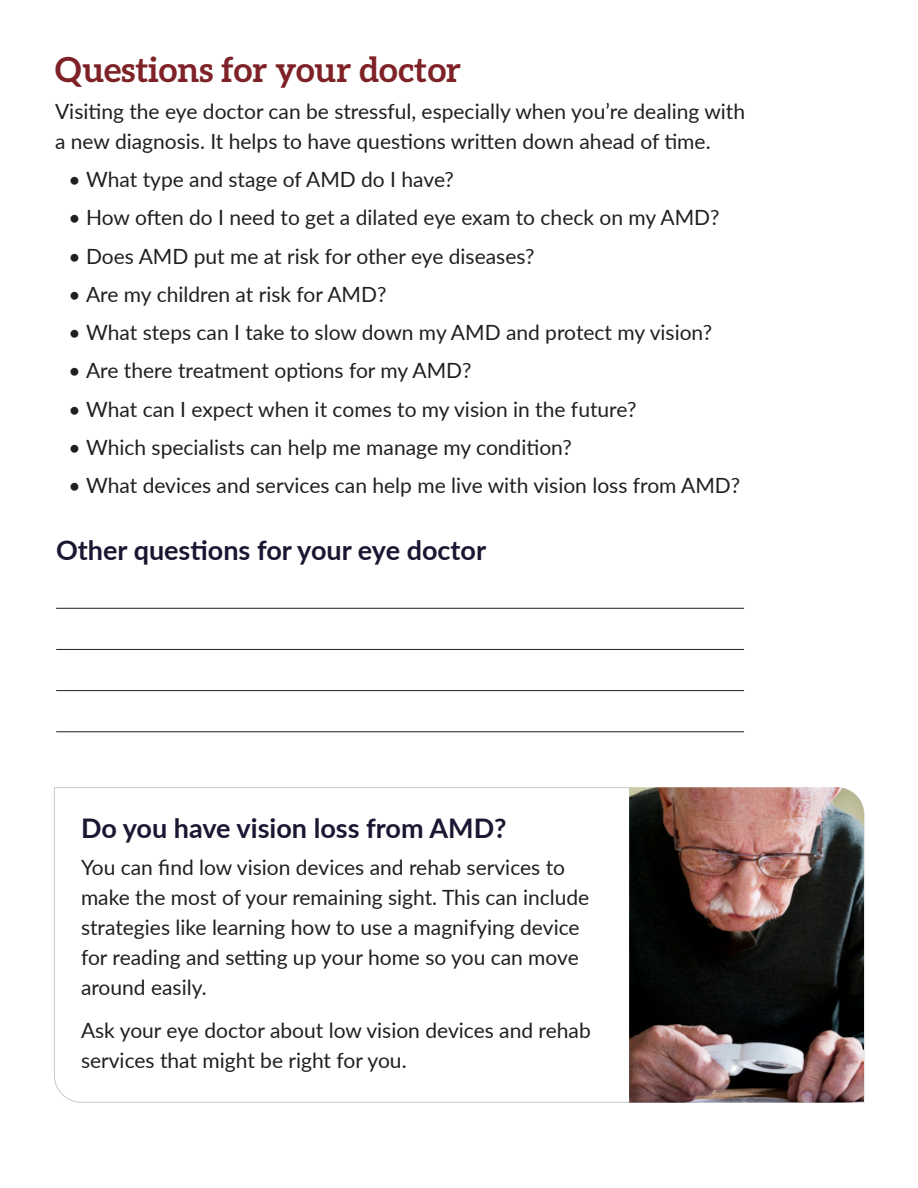
<style>
.page{position:relative;width:918px;height:1188px;background:#fff}
.page>*{position:absolute;margin:0;border:0;box-sizing:border-box;transform-origin:0 0}
.t1{font:700 34.5px "Aleo";color:#7e2227}
.t2{font:700 27px "Lato";color:#1b1732}
.body{font:21px/30px "Lato";color:#1f2020}
.body_before_bullet{font:21px/30px "Lato";color:#1f2020}
</style>
<div class="page">
<hr style="left:56px;top:608px;width:688px;height:1px;background:#1f2020">
<hr style="left:56px;top:649px;width:688px;height:1px;background:#1f2020">
<hr style="left:56px;top:690px;width:688px;height:1px;background:#1f2020">
<hr style="left:56px;top:732px;width:688px;height:1px;background:#1f2020">
<svg style="left:54px;top:787px;width:811px;height:316px"></svg>
<img style="left:629px;top:787px;width:235px;height:316px">
<p class="t1" style="left:55px;top:50px;width:408px">Questions for your doctor</p>
<p class="body_before_bullet" style="left:55px;top:95px;width:692px">Visiting the eye doctor can be stressful, especially when you’re dealing with a new diagnosis. It helps to have questions written down ahead of time.</p>
<p class="body" style="left:69px;top:163px;width:387px">• What type and stage of AMD do I have?</p>
<p class="body" style="left:69px;top:202px;width:652px">• How often do I need to get a dilated eye exam to check on my AMD?</p>
<p class="body" style="left:69px;top:240px;width:468px">• Does AMD put me at risk for other eye diseases?</p>
<p class="body" style="left:69px;top:278px;width:319px">• Are my children at risk for AMD?</p>
<p class="body" style="left:69px;top:316px;width:645px">• What steps can I take to slow down my AMD and protect my vision?</p>
<p class="body" style="left:69px;top:355px;width:405px">• Are there treatment options for my AMD?</p>
<p class="body" style="left:69px;top:393px;width:569px">• What can I expect when it comes to my vision in the future?</p>
<p class="body" style="left:69px;top:431px;width:505px">• Which specialists can help me manage my condition?</p>
<p class="body" style="left:69px;top:469px;width:673px">• What devices and services can help me live with vision loss from AMD?</p>
<p class="t2" style="left:56px;top:530px;width:431px">Other questions for your eye doctor</p>
<p class="t2" style="left:81px;top:808px;width:427px">Do you have vision loss from AMD?</p>
<p class="body" style="left:81px;top:851px;width:510px">You can find low vision devices and rehab services to make the most of your remaining sight. This can include strategies like learning how to use a magnifying device for reading and setting up your home so you can move around easily.</p>
<p class="body" style="left:81px;top:1015px;width:511px">Ask your eye doctor about low vision devices and rehab services that might be right for you.</p>
</div>
